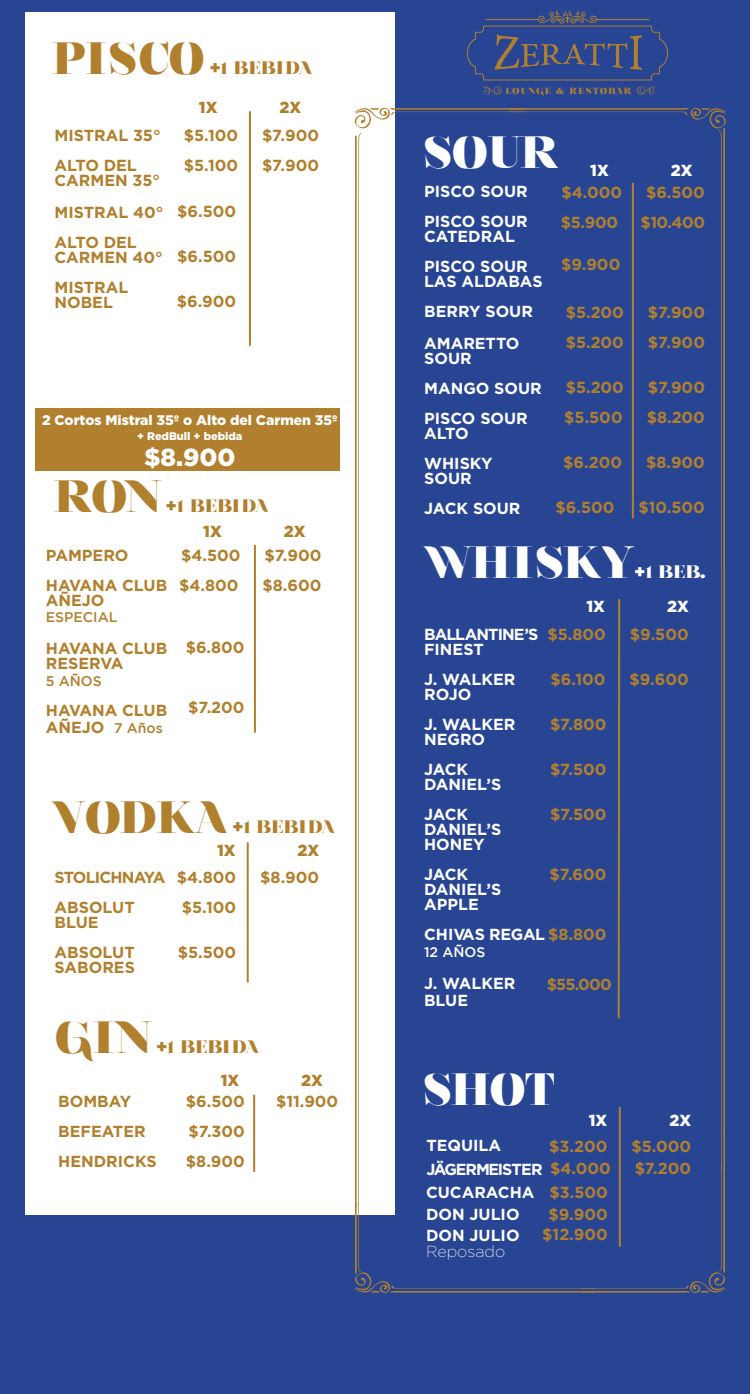
<style>
.page{position:relative;width:750px;height:1394px;background:#284594}
.page>*{position:absolute;margin:0;border:0;box-sizing:border-box;transform-origin:0 0}
.t1{font:900 45px "Nouvelle Vague";letter-spacing:.025em;color:#b1802e}
.t2{font:900 45px "Nouvelle Vague";letter-spacing:.02em;color:#fff}
.t3{font:900 24.7px "Gotham";color:#fff}
.t4{font:900 18px "Nouvelle Vague";color:#b1802e}
.t5{font:900 18px "Nouvelle Vague";color:#fff}
.t6{font:700 16px/30px "Gotham";color:#b1802e}
.t7{font:700 16px/15px "Gotham";color:#fff}
.t8{font:700 16px/24px "Gotham";letter-spacing:-.06em;color:#fff}
.t9{font:700 16px/30px "Gotham";letter-spacing:-.05em;color:#b1802e}
.t10{font:900 16px "Gotham";color:#b1802e}
.t11{font:900 16px "Gotham";color:#fff}
.t12{font:200 16px "Gotham";color:#fff}
.t13{font:500 14px "Gotham";color:#b1802e}
.t14{font:500 14px "Gotham";color:#fff}
.t15{font:900 13.9px "Gotham";color:#fff}
.t16{font:900 11px "Gotham";color:#fff}
.t17{font:900 9px "Nouvelle Vague";letter-spacing:.15em;color:#b1802e}
.s1{font-family:"Gotham"}
.s2{font-weight:500;font-size:14px}
.s3{font-family:"NT Josefine";font-weight:400}
.s4{color:#b1802e}
</style>
<div class="page">
<div style="left:25px;top:12px;width:370px;height:1202px;background:#fff"></div>
<hr style="left:249px;top:111px;width:2px;height:235px;background:#b1802e">
<hr style="left:254px;top:545px;width:2px;height:188px;background:#b1802e">
<hr style="left:247px;top:842px;width:2px;height:140px;background:#b1802e">
<hr style="left:253px;top:1095px;width:2px;height:77px;background:#b1802e">
<div style="left:35px;top:408px;width:304px;height:62px;background:#b1802e"></div>
<svg style="left:467px;top:10px;width:201px;height:70px"></svg>
<svg style="left:637px;top:86px;width:19px;height:9px"></svg>
<svg style="left:483px;top:86px;width:19px;height:9px"></svg>
<svg style="left:354px;top:107px;width:372px;height:1186px"></svg>
<h1 class="t1" style="left:52px;top:34px;width:153px">PISCO</h1>
<p class="t4" style="left:209px;top:58px;width:104px"><span class="s1">+</span>1 BEBIDA</p>
<p class="t6" style="left:55px;top:120px;width:108px">MISTRAL 35°<br>ALTO DEL</p>
<p class="t6" style="left:55px;top:164px;width:110px;line-height:31.8px">CARMEN 35°<br>MISTRAL 40°</p>
<p class="t6" style="left:55px;top:234px;width:110px;line-height:15px">ALTO DEL<br>CARMEN 40°</p>
<p class="t6" style="left:55px;top:279px;width:75px;line-height:15px">MISTRAL<br>NOBEL</p>
<p class="t10" style="left:199px;top:98px;width:20px">1X</p>
<p class="t10" style="left:279px;top:98px;width:23px">2X</p>
<p class="t6" style="left:184px;top:120px;width:56px">$5.100</p>
<p class="t6" style="left:262px;top:120px;width:59px">$7.900</p>
<p class="t6" style="left:184px;top:150px;width:56px">$5.100</p>
<p class="t6" style="left:262px;top:150px;width:59px">$7.900</p>
<p class="t6" style="left:177px;top:196px;width:60px">$6.500</p>
<p class="t6" style="left:177px;top:241px;width:60px">$6.500</p>
<p class="t6" style="left:177px;top:286px;width:61px">$6.900</p>
<p class="t15" style="left:42px;top:412px;width:297px">2 Cortos Mistral 35º o Alto del Carmen 35º</p>
<p class="t16" style="left:137px;top:430px;width:107px">+ RedBull + bebida</p>
<h2 class="t3" style="left:144px;top:442px;width:93px">$8.900</h2>
<h1 class="t1" style="left:55px;top:472px;width:107px">RON</h1>
<p class="t4" style="left:166px;top:496px;width:104px"><span class="s1">+</span>1 BEBIDA</p>
<p class="t6" style="left:46px;top:539px;width:123px">PAMPERO<br>HAVANA CLUB</p>
<p class="t6" style="left:46px;top:584px;width:60px">AÑEJO</p>
<p class="t13" style="left:46px;top:609px;width:73px">ESPECIAL</p>
<p class="t6" style="left:46px;top:640px;width:123px;line-height:15px">HAVANA CLUB<br>RESERVA</p>
<p class="t13" style="left:46px;top:673px;width:57px">5 AÑOS</p>
<p class="t6" style="left:46px;top:701px;width:123px;line-height:16.8px">HAVANA CLUB<br>AÑEJO <span class="s2">7 Años</span></p>
<p class="t10" style="left:203px;top:522px;width:20px">1X</p>
<p class="t10" style="left:284px;top:522px;width:23px">2X</p>
<p class="t6" style="left:181px;top:540px;width:61px">$4.500</p>
<p class="t6" style="left:264px;top:540px;width:59px">$7.900</p>
<p class="t6" style="left:179px;top:570px;width:61px">$4.800</p>
<p class="t6" style="left:263px;top:570px;width:60px">$8.600</p>
<p class="t6" style="left:186px;top:632px;width:60px">$6.800</p>
<p class="t6" style="left:188px;top:692px;width:58px">$7.200</p>
<h1 class="t1" style="left:52px;top:793px;width:176px">VODKA</h1>
<p class="t4" style="left:232px;top:817px;width:104px"><span class="s1">+</span>1 BEBIDA</p>
<p class="t9" style="left:55px;top:862px;width:112px">STOLICHNAYA<br>ABSOLUT</p>
<p class="t6" style="left:55px;top:907px;width:82px">BLUE<br>ABSOLUT</p>
<p class="t6" style="left:55px;top:952px;width:82px">SABORES</p>
<p class="t10" style="left:217px;top:841px;width:20px">1X</p>
<p class="t10" style="left:298px;top:841px;width:23px">2X</p>
<p class="t6" style="left:177px;top:862px;width:61px">$4.800</p>
<p class="t6" style="left:260px;top:862px;width:60px">$8.900</p>
<p class="t6" style="left:182px;top:892px;width:56px">$5.100</p>
<p class="t6" style="left:178px;top:937px;width:60px">$5.500</p>
<h1 class="t1" style="left:56px;top:1014px;width:96px">GIN</h1>
<p class="t4" style="left:156px;top:1037px;width:104px"><span class="s1">+</span>1 BEBIDA</p>
<p class="t10" style="left:221px;top:1071px;width:20px">1X</p>
<p class="t10" style="left:301px;top:1071px;width:23px">2X</p>
<p class="t6" style="left:58px;top:1086px;width:100px">BOMBAY<br>BEFEATER<br>HENDRICKS</p>
<p class="t6" style="left:186px;top:1086px;width:60px;text-align:justify">$6.500 $7.300 $8.900</p>
<p class="t6" style="left:276px;top:1086px;width:64px">$11.900</p>
<p class="t17" style="left:506px;top:86px;width:127px">LOUNGE <span class="s3">&amp;</span> RESTOBAR</p>
<h1 class="t2" style="left:425px;top:129px;width:135px">SOUR</h1>
<p class="t7" style="left:424px;top:176px;width:105px;line-height:30px">PISCO SOUR<br>PISCO SOUR</p>
<p class="t7" style="left:424px;top:229px;width:92px">CATEDRAL</p>
<p class="t11" style="left:590px;top:161px;width:20px">1X</p>
<p class="t11" style="left:671px;top:161px;width:23px">2X</p>
<p class="t6" style="left:561px;top:177px;width:62px">$4.000</p>
<p class="t6" style="left:646px;top:177px;width:60px">$6.500</p>
<p class="t6" style="left:561px;top:207px;width:59px">$5.900</p>
<p class="t6" style="left:640px;top:207px;width:66px">$10.400</p>
<p class="t7" style="left:424px;top:258px;width:120px">PISCO SOUR<br>LAS ALDABAS</p>
<p class="t6" style="left:561px;top:249px;width:61px">$9.900</p>
<p class="t7" style="left:424px;top:295px;width:110px;line-height:31.8px">BERRY SOUR<br>AMARETTO</p>
<p class="t7" style="left:424px;top:343px;width:119px;line-height:30px">SOUR<br>MANGO SOUR<br>PISCO SOUR</p>
<p class="t7" style="left:424px;top:418px;width:70px;line-height:30px">ALTO<br>WHISKY</p>
<p class="t7" style="left:424px;top:463px;width:98px;line-height:30px">SOUR<br>JACK SOUR</p>
<p class="t6" style="left:566px;top:297px;width:60px">$5.200</p>
<p class="t6" style="left:648px;top:297px;width:59px">$7.900</p>
<p class="t6" style="left:566px;top:327px;width:60px">$5.200</p>
<p class="t6" style="left:648px;top:327px;width:59px">$7.900</p>
<p class="t6" style="left:566px;top:372px;width:60px">$5.200</p>
<p class="t6" style="left:648px;top:372px;width:59px">$7.900</p>
<p class="t6" style="left:564px;top:402px;width:60px">$5.500</p>
<p class="t6" style="left:647px;top:402px;width:60px">$8.200</p>
<p class="t6" style="left:563px;top:447px;width:60px">$6.200</p>
<p class="t6" style="left:646px;top:447px;width:60px">$8.900</p>
<p class="t6" style="left:556px;top:492px;width:60px">$6.500</p>
<p class="t6" style="left:639px;top:492px;width:68px">$10.500</p>
<h1 class="t2" style="left:424px;top:538px;width:212px">WHISKY</h1>
<p class="t5" style="left:634px;top:562px;width:73px"><span class="s1">+</span>1 BEB.</p>
<p class="t11" style="left:587px;top:597px;width:20px">1X</p>
<p class="t11" style="left:667px;top:597px;width:23px">2X</p>
<p class="t6" style="left:548px;top:619px;width:60px">$5.800</p>
<p class="t6" style="left:630px;top:619px;width:60px">$9.500</p>
<p class="t6" style="left:551px;top:664px;width:56px">$6.100</p>
<p class="t6" style="left:629px;top:664px;width:61px">$9.600</p>
<p class="t8" style="left:424px;top:627px;width:116px;line-height:15px">BALLANTINE’S<br>FINEST</p>
<p class="t7" style="left:424px;top:672px;width:93px">J. WALKER<br>ROJO</p>
<p class="t7" style="left:424px;top:717px;width:93px">J. WALKER<br>NEGRO</p>
<p class="t7" style="left:424px;top:762px;width:79px">JACK<br>DANIEL’S</p>
<p class="t7" style="left:424px;top:807px;width:79px">JACK<br>DANIEL’S<br>HONEY</p>
<p class="t7" style="left:424px;top:867px;width:79px">JACK<br>DANIEL’S<br>APPLE</p>
<p class="t14" style="left:424px;top:944px;width:63px">12 AÑOS</p>
<p class="t7" style="left:424px;top:974px;width:93px;line-height:16.8px">J. WALKER<br>BLUE</p>
<p class="t6" style="left:550px;top:709px;width:58px">$7.800</p>
<p class="t6" style="left:550px;top:754px;width:58px">$7.500</p>
<p class="t6" style="left:550px;top:799px;width:58px">$7.500</p>
<p class="t6" style="left:550px;top:859px;width:59px">$7.600</p>
<p class="t7" style="left:424px;top:927px;width:184px">CHIVAS REGAL <span class="s4">$8.800</span></p>
<p class="t6" style="left:547px;top:968px;width:67px">$55.000</p>
<h1 class="t2" style="left:424px;top:1065px;width:131px">SHOT</h1>
<p class="t8" style="left:426px;top:1133px;width:118px">TEQUILA<br>JÄGERMEISTER</p>
<p class="t11" style="left:589px;top:1111px;width:20px">1X</p>
<p class="t11" style="left:669px;top:1111px;width:23px">2X</p>
<p class="t6" style="left:549px;top:1131px;width:60px">$3.200</p>
<p class="t6" style="left:631px;top:1131px;width:61px">$5.000</p>
<p class="t6" style="left:550px;top:1153px;width:62px">$4.000</p>
<p class="t6" style="left:635px;top:1153px;width:58px">$7.200</p>
<p class="t7" style="left:426px;top:1181px;width:183px;line-height:22.1px">CUCARACHA <span class="s4">$3.500<br></span>DON JULIO</p>
<p class="t6" style="left:549px;top:1199px;width:61px">$9.900</p>
<p class="t7" style="left:426px;top:1227px;width:95px">DON JULIO</p>
<p class="t12" style="left:426px;top:1242px;width:81px">Reposado</p>
<p class="t6" style="left:542px;top:1219px;width:67px">$12.900</p>
</div>
